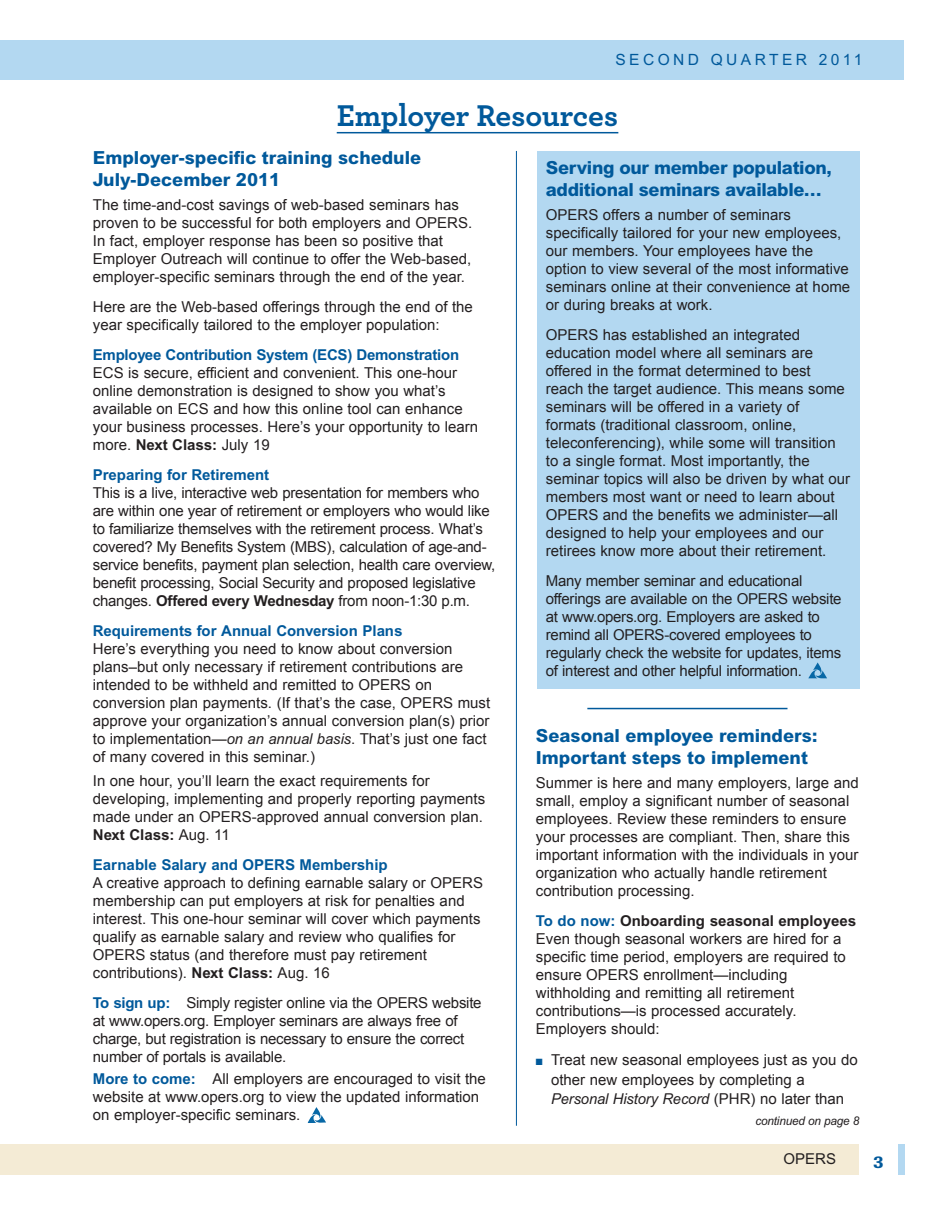
<style>
.page{position:relative;width:945px;height:1215px;background:#fff}
.page>*{position:absolute;margin:0;border:0;box-sizing:border-box;transform-origin:0 0}
.t1{font:700 31.5px "Archer";letter-spacing:-.005em;color:#00599b}
.t2{font:18.75px "Imago Mdm";color:#00599b}
.t3{font:800 18px/22.5px "Arial MT Std";color:#00599b}
.t4{font:800 18px/22.5px "Arial MT Std";letter-spacing:-.02em;color:#00599b}
.t5{font:15.6px "Arial MT Std";letter-spacing:.22em;color:#00599b}
.t6{font:15px/18px "Arial";color:#231f20}
.t7{font:700 15px "Arial";color:#00599b}
.t8{font:700 15px "Arial";letter-spacing:-.02em;color:#00599b}
.t9{font:italic 15px "Arial MT Std";letter-spacing:-.005em;color:#231f20}
.t10{font:700 15px "Arial MT Std";color:#231f20}
.t11{font:15px "Arial MT Std";color:#231f20}
.t12{font:italic 12px "Arial MT Std";letter-spacing:-.015em;color:#231f20}
.s1{font-weight:700}
.s2{font-family:"Arial MT Std";font-style:italic}
.s3{font-weight:700;color:#00599b}
.s4{color:#00599b}
.s5{font-family:"Arial";font-style:normal}
</style>
<div class="page">
<div style="left:14px;top:40px;width:890px;height:40px;background:#b3d8f1"></div>
<div style="left:14px;top:1144px;width:845px;height:30px;background:#f4ebd5"></div>
<div style="left:898px;top:1144px;width:6px;height:30px;background:#b3d8f1"></div>
<div style="left:0;top:40px;width:14px;height:40px;background:#b3d8f1"></div>
<div style="left:0;top:1144px;width:14px;height:30px;background:#f4ebd5"></div>
<hr style="left:337px;top:132px;width:281px;height:1px;background:#00599b">
<svg style="left:307px;top:1107px;width:19px;height:16px"></svg>
<hr style="left:516px;top:151px;width:1px;height:975px;background:#00599b">
<div style="left:537px;top:151px;width:323px;height:537px;background:#b3d8f1"></div>
<svg style="left:808px;top:662px;width:19px;height:16px"></svg>
<hr style="left:587px;top:708px;width:201px;height:1px;background:#00599b">
<p class="t5" style="left:615px;top:54px;width:249px">SECOND QUARTER 2011</p>
<h1 class="t1" style="left:337px;top:105px;width:283px">Employer Resources</h1>
<p class="t3" style="left:93px;top:148px;width:330px">Employer-specific training schedule<br>July-December 2011</p>
<p class="t6" style="left:93px;top:196px;width:381px">The time-and-cost savings of web-based seminars has proven to be successful for both employers and OPERS.<br>In fact, employer response has been so positive that Employer Outreach will continue to offer the Web-based, employer-specific seminars through the end of the year.</p>
<p class="t6" style="left:93px;top:298px;width:382px">Here are the Web-based offerings through the end of the year specifically tailored to the employer population:</p>
<p class="t8" style="left:93px;top:349px;width:368px">Employee Contribution System (ECS) Demonstration</p>
<p class="t6" style="left:93px;top:364px;width:387px">ECS is secure, efficient and convenient. This one-hour online demonstration is designed to show you what’s available on ECS and how this online tool can enhance your business processes. Here’s your opportunity to learn more. <span class="s1">Next Class:</span> July 19</p>
<p class="t7" style="left:93px;top:469px;width:178px">Preparing for Retirement</p>
<p class="t6" style="left:93px;top:484px;width:404px">This is a live, interactive web presentation for members who are within one year of retirement or employers who would like to familiarize themselves with the retirement process. What’s covered? My Benefits System (MBS), calculation of age-and&shy;service benefits, payment plan selection, health care overview, benefit processing, Social Security and proposed legislative changes. <span class="s1">Offered every Wednesday</span> from noon-1:30 p.m.</p>
<p class="t7" style="left:93px;top:625px;width:311px">Requirements for Annual Conversion Plans</p>
<p class="t6" style="left:93px;top:640px;width:399px">Here’s everything you need to know about conversion plans–but only necessary if retirement contributions are intended to be withheld and remitted to OPERS on conversion plan payments. (If that’s the case, OPERS must approve your organization’s annual conversion plan(s) prior to implementation—<span class="s2">on an annual basis</span>. That’s just one fact of many covered in this seminar.)</p>
<p class="t6" style="left:93px;top:772px;width:394px">In one hour, you’ll learn the exact requirements for developing, implementing and properly reporting payments made under an OPERS-approved annual conversion plan.<br><span class="s1">Next Class:</span> Aug. 11</p>
<p class="t7" style="left:93px;top:859px;width:296px">Earnable Salary and OPERS Membership</p>
<p class="t6" style="left:93px;top:874px;width:392px">A creative approach to defining earnable salary or OPERS membership can put employers at risk for penalties and interest. This one-hour seminar will cover which payments qualify as earnable salary and review who qualifies for OPERS status (and therefore must pay retirement contributions). <span class="s1">Next Class:</span> Aug. 16</p>
<p class="t6" style="left:93px;top:994px;width:390px"><span class="s3">To sign up:</span> Simply register online via the OPERS website at www.opers.org. Employer seminars are always free of charge, but registration is necessary to ensure the correct number of portals is available.</p>
<p class="t6" style="left:93px;top:1070px;width:395px"><span class="s3">More to come:</span> All employers are encouraged to visit the website at www.opers.org to view the updated information on employer-specific seminars.</p>
<p class="t4" style="left:546px;top:158px;width:288px">Serving our member population, additional seminars available…</p>
<p class="t6" style="left:546px;top:205px;width:306px">OPERS offers a number of seminars specifically tailored for your new employees, our members. Your employees have the option to view several of the most informative seminars online at their convenience at home or during breaks at work.</p>
<p class="t6" style="left:546px;top:325px;width:306px">OPERS has established an integrated education model where all seminars are offered in the format determined to best reach the target audience. This means some seminars will be offered in a variety of formats (traditional classroom, online, teleconferencing), while some will transition to a single format. Most importantly, the seminar topics will also be driven by what our members most want or need to learn about OPERS and the benefits we administer—all designed to help your employees and our retirees know more about their retirement.</p>
<p class="t6" style="left:546px;top:571px;width:297px">Many member seminar and educational offerings are available on the OPERS website at www.opers.org. Employers are asked to remind all OPERS-covered employees to regularly check the website for updates, items of interest and other helpful information.</p>
<p class="t3" style="left:536px;top:726px;width:283px">Seasonal employee reminders:<br>Important steps to implement</p>
<p class="t6" style="left:536px;top:773px;width:325px">Summer is here and many employers, large and small, employ a significant number of seasonal employees. Review these reminders to ensure your processes are compliant. Then, share this important information with the individuals in your organization who actually handle retirement contribution processing.</p>
<p class="t10" style="left:536px;top:915px;width:322px"><span class="s4">To do now:</span> Onboarding seasonal employees</p>
<p class="t6" style="left:536px;top:929px;width:312px">Even though seasonal workers are hired for a specific time period, employers are required to ensure OPERS enrollment—including withholding and remitting all retirement contributions—is processed accurately.<br>Employers should:</p>
<p class="t6" style="left:551px;top:1050px;width:308px;line-height:19.5px;text-indent:-15px"><span class="s4">■</span> Treat new seasonal employees just as you do other new employees by completing a</p>
<p class="t9" style="left:551px;top:1093px;width:295px">Personal History Record <span class="s5">(PHR) no later than</span></p>
<p class="t12" style="left:755px;top:1117px;width:106px">continued on page 8</p>
<p class="t11" style="left:784px;top:1153px;width:54px">OPERS</p>
<p class="t2" style="left:874px;top:1156px;width:12px">3</p>
</div>
